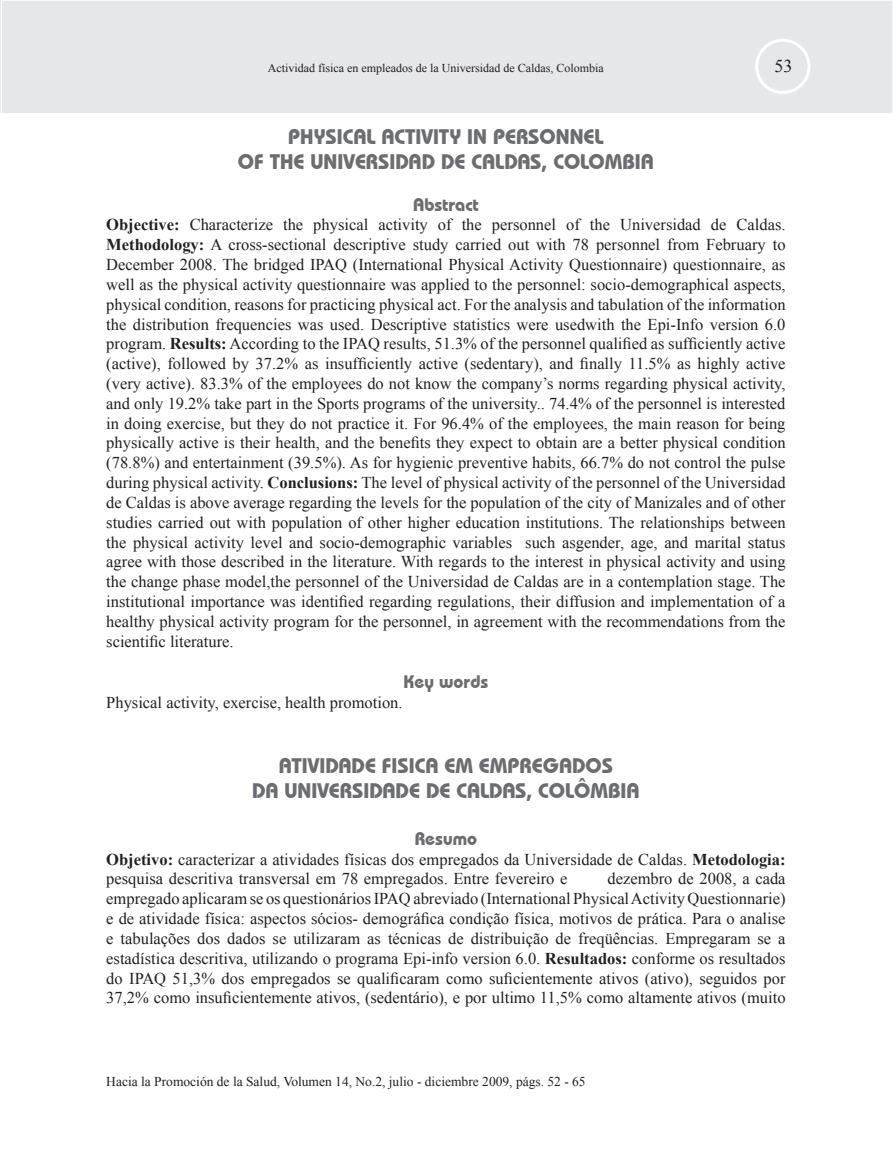
<style>
.page{position:relative;width:893px;height:1149px;background:#fff}
.page>*{position:absolute;margin:0;border:0;box-sizing:border-box;transform-origin:0 0}
.t1{font:700 21px/25.2px "Bauhaus IT Cby BT";color:#6c6d70;text-align:center}
.t2{font:700 18px "Bauhaus IT Cby BT";color:#6c6d70}
.t3{font:18px "Times New Roman";color:#231f20}
.t4{font:16.5px/19.8px "Times New Roman";color:#231f20;text-align:justify}
.t5{font:13.5px "Times New Roman";color:#231f20}
.t6{font:12px "Times New Roman";color:#231f20}
.s1{font-weight:700}
</style>
<div class="page">
<div style="left:0;top:0;width:893px;height:113px;background:#e6e7e9"></div>
<div style="left:755px;top:39px;width:55px;height:55px;border:3px solid #fff;border-radius:50%"></div>
<p class="t6" style="left:268px;top:60px;width:337px">Actividad física en empleados de la Universidad de Caldas, Colombia</p>
<p class="t3" style="left:774px;top:54px;width:19px">53</p>
<p class="t1" style="left:238px;top:124px;width:417px">PHYSICAL ACTIVITY IN PERSONNEL<br>OF THE UNIVERSIDAD DE CALDAS, COLOMBIA</p>
<p class="t2" style="left:413px;top:193px;width:67px">Abstract</p>
<p class="t4" style="left:106px;top:215px;width:681px"><span class="s1">Objective:</span> Characterize the physical activity of the personnel of the Universidad de Caldas.<br><span class="s1">Methodology:</span> A cross-sectional descriptive study carried out with 78 personnel from February to December 2008. The bridged IPAQ (International Physical Activity Questionnaire) questionnaire, as well as the physical activity questionnaire was applied to the personnel: socio-demographical aspects, physical condition, reasons for practicing physical act. For the analysis and tabulation of the information the distribution frequencies was used. Descriptive statistics were usedwith the Epi-Info version 6.0 program. <span class="s1">Results:</span> According to the IPAQ results, 51.3% of the personnel qualified as sufficiently active (active), followed by 37.2% as insufficiently active (sedentary), and finally 11.5% as highly active (very active). 83.3% of the employees do not know the company’s norms regarding physical activity, and only 19.2% take part in the Sports programs of the university.. 74.4% of the personnel is interested in doing exercise, but they do not practice it. For 96.4% of the employees, the main reason for being physically active is their health, and the benefits they expect to obtain are a better physical condition (78.8%) and entertainment (39.5%). As for hygienic preventive habits, 66.7% do not control the pulse during physical activity. <span class="s1">Conclusions:</span> The level of physical activity of the personnel of the Universidad de Caldas is above average regarding the levels for the population of the city of Manizales and of other studies carried out with population of other higher education institutions. The relationships between the physical activity level and socio-demographic variables such asgender, age, and marital status agree with those described in the literature. With regards to the interest in physical activity and using the change phase model,the personnel of the Universidad de Caldas are in a contemplation stage. The institutional importance was identified regarding regulations, their diffusion and implementation of a healthy physical activity program for the personnel, in agreement with the recommendations from the scientific literature.</p>
<p class="t2" style="left:404px;top:670px;width:86px">Key words</p>
<p class="t4" style="left:106px;top:692px;width:298px">Physical activity, exercise, health promotion.</p>
<p class="t1" style="left:252px;top:752px;width:389px">ATIVIDADE FISICA EM EMPREGADOS<br>DA UNIVERSIDADE DE CALDAS, COLÔMBIA</p>
<p class="t2" style="left:415px;top:827px;width:64px">Resumo</p>
<p class="t4" style="left:106px;top:848px;width:681px"><span class="s1">Objetivo:</span> caracterizar a atividades físicas dos empregados da Universidade de Caldas. <span class="s1">Metodologia: </span>pesquisa descritiva transversal em 78 empregados. Entre fevereiro e</p>
<p class="t4" style="left:106px;top:868px;width:681px;text-indent:501px">dezembro de 2008, a cada empregado aplicaram se os questionários IPAQ abreviado (International Physical Activity Questionnarie) e de atividade física: aspectos sócios- demográfica condição física, motivos de prática. Para o analise e tabulações dos dados se utilizaram as técnicas de distribuição de freqüências. Empregaram se a estadística descritiva, utilizando o programa Epi-info version 6.0. <span class="s1">Resultados:</span> conforme os resultados do IPAQ 51,3% dos empregados se qualificaram como suficientemente ativos (ativo), seguidos por 37,2% como insuficientemente ativos, (sedentário), e por ultimo 11,5% como altamente ativos (muito</p>
<p class="t5" style="left:106px;top:1072px;width:481px">Hacia la Promoción de la Salud, Volumen 14, No.2, julio - diciembre 2009, págs. 52 - 65</p>
</div>
